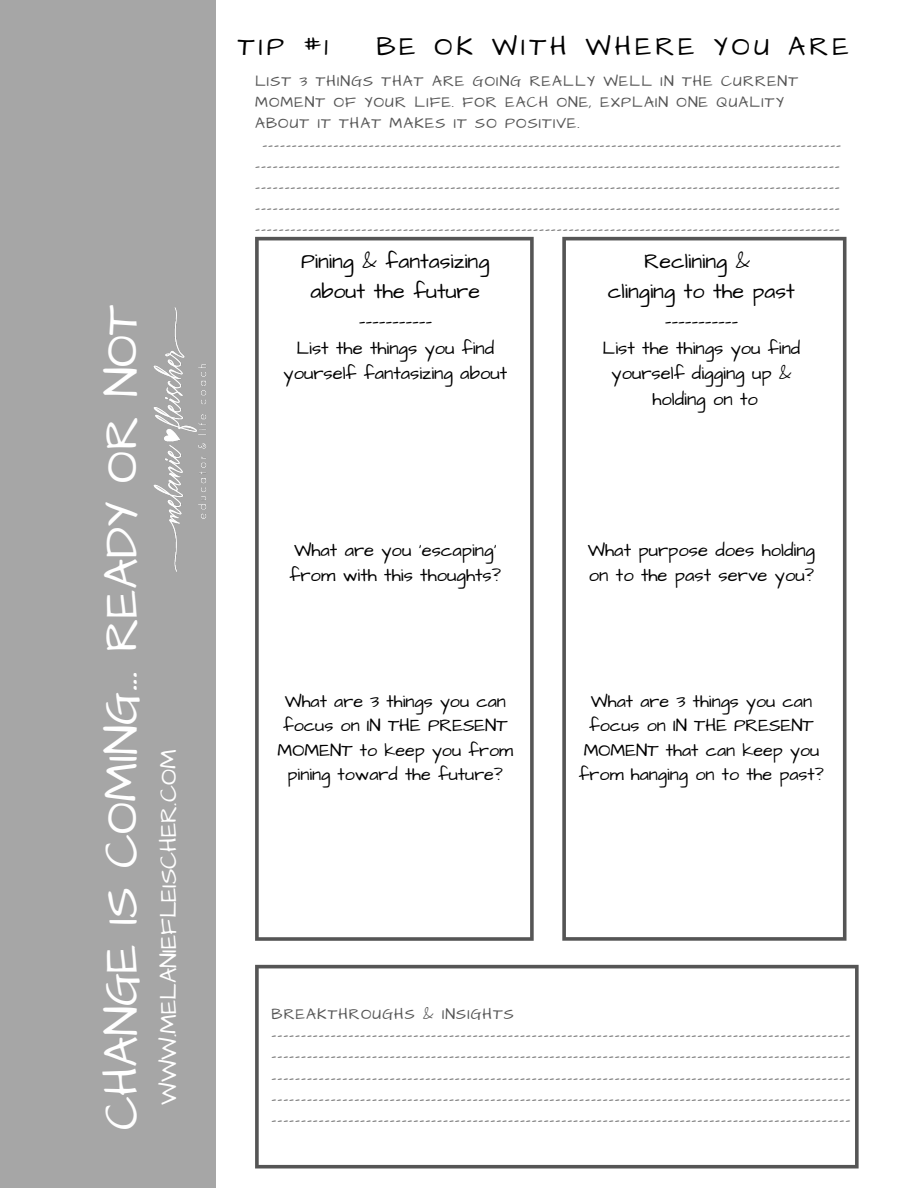
<style>
.page{position:relative;width:918px;height:1188px;background:#fff}
.page>*{position:absolute;margin:0;border:0;box-sizing:border-box;transform-origin:0 0}
.t1{font:48px "Architects Daughter";color:#fff}
.t2{font:27px "Architects Daughter";letter-spacing:.15em;color:#000}
.t3{font:24px "Architects Daughter";color:#fff}
.t4{font:21.45px/30px "Architects Daughter";color:#000;text-align:center}
.t5{font:18.45px/25.2px "Architects Daughter";color:#000;text-align:center}
.t6{font:18px/24.6px "Architects Daughter";color:#000;text-align:center}
.t7{font:15.6px/21.1px "Architects Daughter";letter-spacing:.07em;color:#555}
</style>
<div class="page">
<svg style="left:255px;top:237px;width:279px;height:704px"></svg>
<svg style="left:255px;top:965px;width:604px;height:203px"></svg>
<div style="left:0;top:0;width:216px;height:1188px;background:#a6a6a6"></div>
<svg style="left:562px;top:237px;width:285px;height:704px"></svg>
<img style="left:153px;top:307px;width:53px;height:265px">
<h1 class="t1" style="left:90px;top:1130px;width:826px;rotate:-90deg">CHANGE IS COMING... READY OR NOT</h1>
<h3 class="t3" style="left:153px;top:1105px;width:357px;rotate:-90deg">WWW.MELANIEFLEISCHER.COM</h3>
<h2 class="t2" style="left:238px;top:28px;width:91px">TIP #1</h2>
<h2 class="t2" style="left:376px;top:28px;width:474px">BE OK WITH WHERE YOU ARE</h2>
<p class="t7" style="left:255px;top:71px;width:545px">LIST 3 THINGS THAT ARE GOING REALLY WELL IN THE CURRENT</p>
<p class="t7" style="left:255px;top:92px;width:530px">MOMENT OF YOUR LIFE. FOR EACH ONE, EXPLAIN ONE QUALITY</p>
<p class="t7" style="left:255px;top:113px;width:326px">ABOUT IT THAT MAKES IT SO POSITIVE.</p>
<p class="t7" style="left:262px;top:135px;width:580px">--------------------------------------------------------------------------------------------------</p>
<p class="t7" style="left:255px;top:156px;width:586px">---------------------------------------------------------------------------------------------------</p>
<p class="t7" style="left:255px;top:177px;width:586px">---------------------------------------------------------------------------------------------------</p>
<p class="t7" style="left:255px;top:198px;width:586px">---------------------------------------------------------------------------------------------------</p>
<p class="t7" style="left:255px;top:219px;width:586px">---------------------------------------------------------------------------------------------------</p>
<h3 class="t4" style="left:301px;top:246px;width:190px">Pining &amp; fantasizing about the future -----------</h3>
<p class="t5" style="left:284px;top:336px;width:225px">List the things you find yourself fantasizing about</p>
<p class="t5" style="left:290px;top:538px;width:213px;text-align:left">What are you 'escaping' from with this thoughts?</p>
<p class="t6" style="left:278px;top:689px;width:237px">What are 3 things you can focus on IN THE PRESENT<br>MOMENT to keep you from pining toward the future?</p>
<h3 class="t4" style="left:608px;top:246px;width:188px">Reclining &amp;<br>clinging to the past -----------</h3>
<p class="t5" style="left:603px;top:336px;width:199px">List the things you find yourself digging up &amp; holding on to</p>
<p class="t5" style="left:588px;top:538px;width:229px;text-align:left">What purpose does holding on to the past serve you?</p>
<p class="t6" style="left:579px;top:689px;width:247px">What are 3 things you can focus on IN THE PRESENT<br>MOMENT that can keep you from hanging on to the past?</p>
<p class="t7" style="left:272px;top:1004px;width:580px">BREAKTHROUGHS &amp; INSIGHTS -------------------------------------------------------------------------------------------------- -------------------------------------------------------------------------------------------------- -------------------------------------------------------------------------------------------------- --------------------------------------------------------------------------------------------------</p>
<p class="t7" style="left:272px;top:1110px;width:580px">--------------------------------------------------------------------------------------------------</p>
</div>
